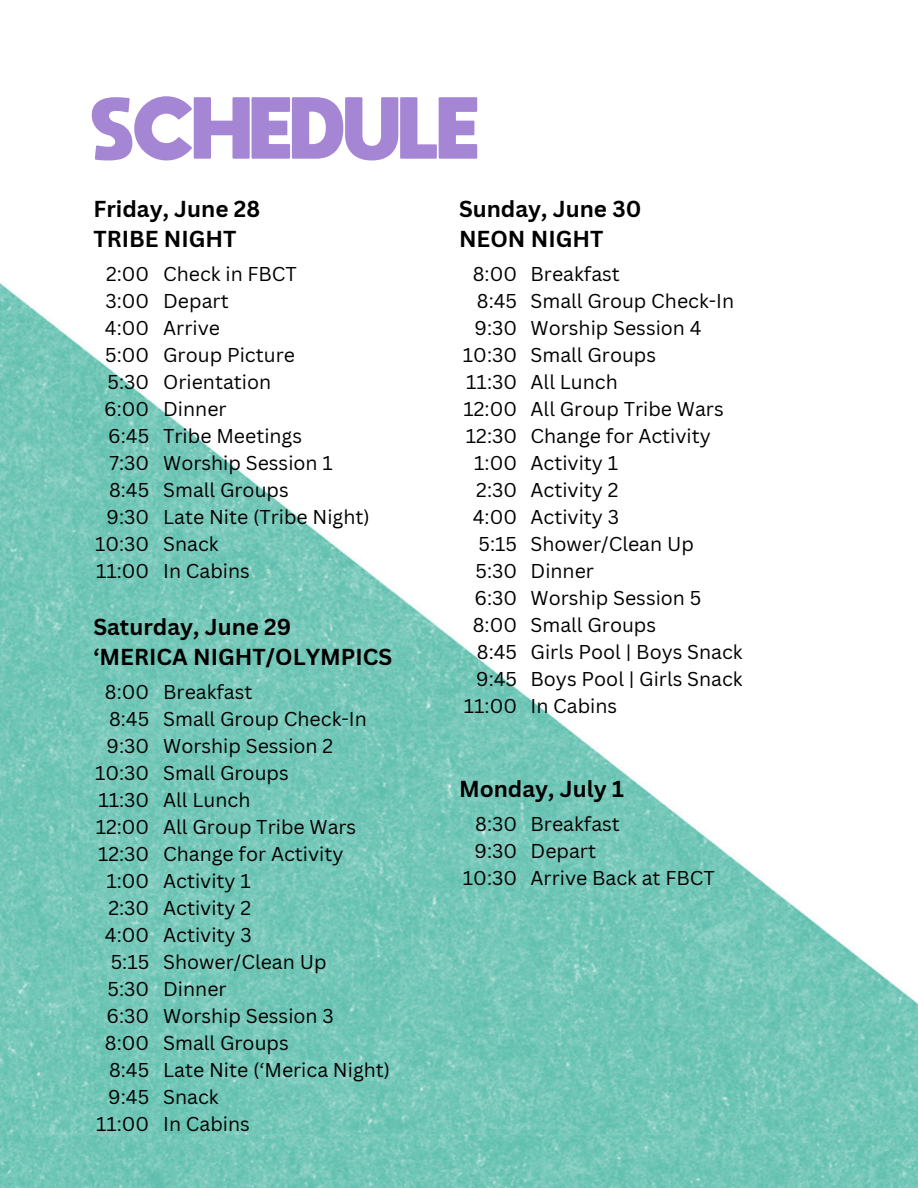
<style>
.page{position:relative;width:918px;height:1188px;background:#fff}
.page>*{position:absolute;margin:0;border:0;box-sizing:border-box;transform-origin:0 0}
.t1{font:800 61.5px "moon get";color:#a586d4}
.t2{font:700 22.5px/30.3px "Canva Sans";color:#000}
.t3{font:19.5px "Canva Sans";color:#000}
</style>
<div class="page">
<img style="left:0;top:283px;width:918px;height:905px">
<h1 class="t1" style="left:92px;top:97px;width:389px">SCHEDULE</h1>
<p class="t2" style="left:93px;top:193px;width:168px">Friday, June 28<br>TRIBE NIGHT</p>
<h2 class="t3" style="left:106px;top:260px;width:45px">2:00</h2>
<h2 class="t3" style="left:105px;top:287px;width:45px">3:00</h2>
<p class="t3" style="left:105px;top:314px;width:46px">4:00</p>
<p class="t3" style="left:105px;top:341px;width:46px">5:00</p>
<p class="t3" style="left:108px;top:368px;width:43px">5:30</p>
<p class="t3" style="left:104px;top:395px;width:47px">6:00</p>
<p class="t3" style="left:108px;top:422px;width:42px">6:45</p>
<p class="t3" style="left:110px;top:449px;width:41px">7:30</p>
<p class="t3" style="left:109px;top:476px;width:42px">8:45</p>
<p class="t3" style="left:107px;top:503px;width:44px">9:30</p>
<p class="t3" style="left:95px;top:530px;width:56px">10:30</p>
<p class="t3" style="left:96px;top:557px;width:55px">11:00</p>
<p class="t3" style="left:163px;top:260px;width:135px">Check in FBCT</p>
<p class="t3" style="left:163px;top:287px;width:67px">Depart</p>
<p class="t3" style="left:163px;top:314px;width:58px">Arrive</p>
<p class="t3" style="left:163px;top:341px;width:133px">Group Picture</p>
<p class="t3" style="left:163px;top:368px;width:110px">Orientation</p>
<p class="t3" style="left:163px;top:395px;width:65px">Dinner</p>
<p class="t3" style="left:163px;top:422px;width:140px">Tribe Meetings</p>
<p class="t3" style="left:163px;top:449px;width:171px">Worship Session 1</p>
<p class="t3" style="left:163px;top:476px;width:127px">Small Groups</p>
<p class="t3" style="left:163px;top:503px;width:208px">Late Nite (Tribe Night)</p>
<p class="t3" style="left:163px;top:530px;width:57px">Snack</p>
<h2 class="t3" style="left:163px;top:557px;width:88px">In Cabins</h2>
<p class="t2" style="left:93px;top:611px;width:300px">Saturday, June 29<br>‘MERICA NIGHT/OLYMPICS</p>
<p class="t3" style="left:105px;top:678px;width:46px">8:00</p>
<p class="t3" style="left:109px;top:705px;width:42px">8:45</p>
<p class="t3" style="left:107px;top:732px;width:44px">9:30</p>
<p class="t3" style="left:95px;top:759px;width:56px">10:30</p>
<p class="t3" style="left:98px;top:786px;width:52px">11:30</p>
<p class="t3" style="left:96px;top:813px;width:55px">12:00</p>
<p class="t3" style="left:98px;top:840px;width:53px">12:30</p>
<p class="t3" style="left:106px;top:867px;width:44px">1:00</p>
<p class="t3" style="left:108px;top:894px;width:42px">2:30</p>
<p class="t3" style="left:105px;top:921px;width:46px">4:00</p>
<p class="t3" style="left:111px;top:948px;width:40px">5:15</p>
<p class="t3" style="left:108px;top:975px;width:43px">5:30</p>
<p class="t3" style="left:107px;top:1002px;width:44px">6:30</p>
<p class="t3" style="left:105px;top:1029px;width:46px">8:00</p>
<p class="t3" style="left:109px;top:1056px;width:42px">8:45</p>
<p class="t3" style="left:108px;top:1083px;width:42px">9:45</p>
<p class="t3" style="left:96px;top:1110px;width:55px">11:00</p>
<p class="t3" style="left:163px;top:678px;width:91px">Breakfast</p>
<p class="t3" style="left:163px;top:705px;width:205px">Small Group Check-In</p>
<p class="t3" style="left:163px;top:732px;width:171px">Worship Session 2</p>
<p class="t3" style="left:163px;top:759px;width:127px">Small Groups</p>
<p class="t3" style="left:163px;top:786px;width:89px">All Lunch</p>
<p class="t3" style="left:163px;top:813px;width:195px">All Group Tribe Wars</p>
<p class="t3" style="left:163px;top:840px;width:182px">Change for Activity</p>
<p class="t3" style="left:163px;top:867px;width:89px">Activity 1</p>
<p class="t3" style="left:163px;top:894px;width:89px">Activity 2</p>
<p class="t3" style="left:163px;top:921px;width:90px">Activity 3</p>
<p class="t3" style="left:163px;top:948px;width:165px">Shower/Clean Up</p>
<p class="t3" style="left:163px;top:975px;width:65px">Dinner</p>
<p class="t3" style="left:163px;top:1002px;width:172px">Worship Session 3</p>
<p class="t3" style="left:163px;top:1029px;width:127px">Small Groups</p>
<p class="t3" style="left:163px;top:1056px;width:229px">Late Nite (‘Merica Night)</p>
<p class="t3" style="left:163px;top:1083px;width:57px">Snack</p>
<p class="t3" style="left:163px;top:1110px;width:88px">In Cabins</p>
<p class="t2" style="left:459px;top:193px;width:184px">Sunday, June 30<br>NEON NIGHT</p>
<p class="t3" style="left:473px;top:260px;width:46px">8:00</p>
<p class="t3" style="left:477px;top:287px;width:42px">8:45</p>
<p class="t3" style="left:474px;top:314px;width:44px">9:30</p>
<p class="t3" style="left:463px;top:341px;width:56px">10:30</p>
<p class="t3" style="left:466px;top:368px;width:52px">11:30</p>
<p class="t3" style="left:464px;top:395px;width:55px">12:00</p>
<p class="t3" style="left:466px;top:422px;width:53px">12:30</p>
<p class="t3" style="left:474px;top:449px;width:44px">1:00</p>
<p class="t3" style="left:476px;top:476px;width:42px">2:30</p>
<p class="t3" style="left:473px;top:503px;width:46px">4:00</p>
<p class="t3" style="left:479px;top:530px;width:40px">5:15</p>
<p class="t3" style="left:475px;top:557px;width:43px">5:30</p>
<p class="t3" style="left:474px;top:584px;width:44px">6:30</p>
<p class="t3" style="left:473px;top:611px;width:46px">8:00</p>
<p class="t3" style="left:477px;top:638px;width:42px">8:45</p>
<p class="t3" style="left:476px;top:665px;width:42px">9:45</p>
<p class="t3" style="left:464px;top:692px;width:55px">11:00</p>
<p class="t3" style="left:531px;top:260px;width:91px">Breakfast</p>
<p class="t3" style="left:531px;top:287px;width:205px">Small Group Check-In</p>
<p class="t3" style="left:531px;top:314px;width:173px">Worship Session 4</p>
<p class="t3" style="left:531px;top:341px;width:127px">Small Groups</p>
<p class="t3" style="left:531px;top:368px;width:89px">All Lunch</p>
<p class="t3" style="left:531px;top:395px;width:195px">All Group Tribe Wars</p>
<p class="t3" style="left:531px;top:422px;width:182px">Change for Activity</p>
<p class="t3" style="left:531px;top:449px;width:89px">Activity 1</p>
<p class="t3" style="left:531px;top:476px;width:89px">Activity 2</p>
<p class="t3" style="left:531px;top:503px;width:90px">Activity 3</p>
<p class="t3" style="left:531px;top:530px;width:165px">Shower/Clean Up</p>
<p class="t3" style="left:531px;top:557px;width:65px">Dinner</p>
<p class="t3" style="left:531px;top:584px;width:172px">Worship Session 5</p>
<p class="t3" style="left:531px;top:611px;width:127px">Small Groups</p>
<p class="t3" style="left:531px;top:638px;width:214px">Girls Pool | Boys Snack</p>
<p class="t3" style="left:531px;top:665px;width:214px">Boys Pool | Girls Snack</p>
<p class="t3" style="left:531px;top:692px;width:88px">In Cabins</p>
<p class="t2" style="left:459px;top:773px;width:166px">Monday, July 1</p>
<p class="t3" style="left:475px;top:810px;width:43px">8:30</p>
<p class="t3" style="left:474px;top:837px;width:44px">9:30</p>
<p class="t3" style="left:463px;top:864px;width:56px">10:30</p>
<h2 class="t3" style="left:531px;top:810px;width:91px">Breakfast</h2>
<p class="t3" style="left:531px;top:837px;width:67px">Depart</p>
<p class="t3" style="left:531px;top:864px;width:186px">Arrive Back at FBCT</p>
</div>
